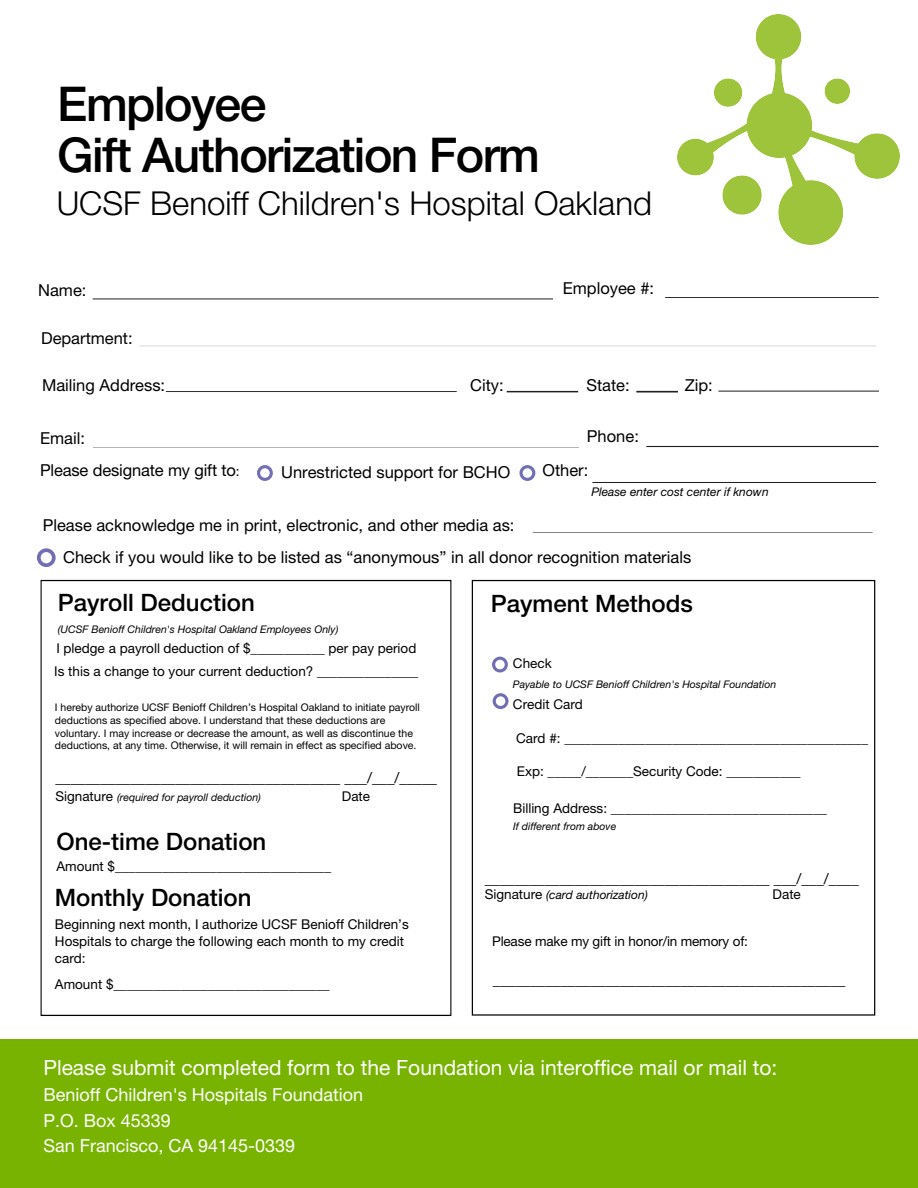
<style>
.page{position:relative;width:918px;height:1188px;background:#fff}
.page>*{position:absolute;margin:0;border:0;box-sizing:border-box;transform-origin:0 0}
.t1{font:500 48px/50.8px "Helvetica Neue LT Std";letter-spacing:-.03em;color:#000}
.t2{font:300 33px "Helvetica Neue LT Std";color:#000}
.t3{font:500 24px "Helvetica Neue LT Std";color:#000}
.t4{font:21px "Helvetica Neue LT Std";color:#fff}
.t5{font:18px/25.3px "Helvetica Neue LT Std";color:#fff}
.t6{font:16.5px/32.4px "Helvetica Neue LT Std";color:#000}
.t7{font:15px "Helvetica Neue LT Std";color:#000}
.t8{font:13.5px/17.1px "Helvetica Neue LT Std";color:#000}
.t9{font:italic 12px "Helvetica Neue LT Std";color:#000}
.t10{font:10.5px/12.6px "Helvetica Neue LT Std";color:#000}
.t11{font:italic 10.5px "Helvetica Neue LT Std";color:#000}
.s1{font-size:13.5px}
.s2{font-style:normal;font-size:13.5px}
</style>
<div class="page">
<hr style="left:665px;top:297px;width:214px;height:1px;background:#231f20">
<hr style="left:139px;top:346px;width:737px;height:1px;background:#231f20">
<hr style="left:93px;top:298px;width:460px;height:1px;background:#231f20">
<hr style="left:166px;top:391px;width:291px;height:1px;background:#231f20">
<hr style="left:507px;top:391px;width:71px;height:1px;background:#231f20">
<hr style="left:718px;top:391px;width:161px;height:1px;background:#231f20">
<hr style="left:636px;top:391px;width:42px;height:1px;background:#231f20">
<hr style="left:93px;top:447px;width:486px;height:1px;background:#231f20">
<hr style="left:646px;top:446px;width:233px;height:1px;background:#231f20">
<svg style="left:492px;top:657px;width:16px;height:15px"></svg>
<div style="left:495px;top:660px;width:10px;height:9px;background:#fff;border-radius:50%"></div>
<svg style="left:493px;top:693px;width:16px;height:16px"></svg>
<div style="left:496px;top:696px;width:9px;height:10px;background:#fff;border-radius:50%"></div>
<svg style="left:37px;top:548px;width:19px;height:19px"></svg>
<div style="left:41px;top:552px;width:11px;height:11px;background:#fff;border-radius:50%"></div>
<hr style="left:533px;top:532px;width:340px;height:1px;background:#231f20">
<svg style="left:257px;top:465px;width:16px;height:16px"></svg>
<div style="left:260px;top:468px;width:10px;height:10px;background:#fff;border-radius:50%"></div>
<hr style="left:592px;top:482px;width:284px;height:1px;background:#231f20">
<svg style="left:519px;top:465px;width:16px;height:16px"></svg>
<div style="left:523px;top:468px;width:9px;height:10px;background:#fff;border-radius:50%"></div>
<img style="left:677px;top:14px;width:223px;height:231px">
<div style="left:0;top:1040px;width:918px;height:148px;background:#77b300"></div>
<h1 class="t1" style="left:57px;top:78px;width:484px">Employee<br>Gift Authorization Form</h1>
<h2 class="t2" style="left:57px;top:183px;width:597px">UCSF Benoiff Children's Hospital Oakland</h2>
<p class="t6" style="left:38px;top:273px;width:50px">Name:</p>
<p class="t6" style="left:563px;top:272px;width:93px">Employee #:</p>
<p class="t6" style="left:41px;top:322px;width:93px">Department:</p>
<p class="t6" style="left:42px;top:369px;width:125px">Mailing Address:</p>
<p class="t6" style="left:470px;top:369px;width:35px">City:</p>
<p class="t6" style="left:586px;top:369px;width:45px">State:</p>
<p class="t6" style="left:685px;top:369px;width:30px">Zip:</p>
<p class="t6" style="left:40px;top:422px;width:201px;line-height:32px">Email:<br>Please designate my gift to<span class="s1">:</span></p>
<p class="t6" style="left:281px;top:455px;width:231px">Unrestricted support for BCHO</p>
<p class="t6" style="left:543px;top:419px;width:98px;line-height:34px;text-indent:44px">Phone:<br>Other:</p>
<p class="t9" style="left:591px;top:484px;width:179px">Please enter cost center if known</p>
<p class="t6" style="left:63px;top:508px;width:630px;text-indent:-21px">Please acknowledge me in print, electronic, and other media as:<br>Check if you would like to be listed as “anonymous” in all donor recognition materials</p>
<h3 class="t3" style="left:58px;top:589px;width:198px">Payroll Deduction</h3>
<p class="t11" style="left:58px;top:623px;width:282px">(UCSF Benioff Children's Hospital Oakland Employees Only)</p>
<p class="t8" style="left:54px;top:637px;width:366px;line-height:23px">I pledge a payroll deduction of $___________ per pay period<br>Is this a change to your current deduction? _______________</p>
<p class="t10" style="left:55px;top:701px;width:366px">I hereby authorize UCSF Benioff Children’s Hospital Oakland to initiate payroll deductions as specified above. I understand that these deductions are voluntary. I may increase or decrease the amount, as well as discontinue the deductions, at any time. Otherwise, it will remain in effect as specified above.</p>
<p class="t7" style="left:55px;top:769px;width:383px">______________________________________ ___/___/_____</p>
<p class="t11" style="left:55px;top:791px;width:207px"><span class="s2">Signature</span> (required for payroll deduction)</p>
<p class="t8" style="left:342px;top:787px;width:30px">Date</p>
<h3 class="t3" style="left:57px;top:827px;width:211px">One-time Donation</h3>
<p class="t8" style="left:57px;top:857px;width:276px">Amount $________________________________</p>
<h3 class="t3" style="left:55px;top:883px;width:198px">Monthly Donation</h3>
<p class="t8" style="left:55px;top:915px;width:355px">Beginning next month, I authorize UCSF Benioff Children’s<br>Hospitals to charge the following each month to my credit card:</p>
<p class="t8" style="left:55px;top:975px;width:276px">Amount $________________________________</p>
<h3 class="t3" style="left:491px;top:589px;width:204px">Payment Methods</h3>
<p class="t8" style="left:513px;top:654px;width:40px">Check</p>
<p class="t11" style="left:513px;top:678px;width:265px">Payable to UCSF Benioff Children's Hospital Foundation</p>
<p class="t8" style="left:513px;top:695px;width:71px">Credit Card</p>
<p class="t8" style="left:516px;top:730px;width:354px">Card #: _____________________________________________</p>
<p class="t8" style="left:517px;top:763px;width:285px">Exp: _____/_______ Security Code: ___________</p>
<p class="t8" style="left:513px;top:799px;width:315px">Billing Address: ________________________________</p>
<p class="t11" style="left:513px;top:820px;width:105px">If different from above</p>
<p class="t7" style="left:485px;top:869px;width:376px">______________________________________ ___/___/____</p>
<p class="t9" style="left:485px;top:888px;width:165px"><span class="s2">Signature</span> (card authorization)</p>
<p class="t8" style="left:773px;top:886px;width:30px">Date</p>
<p class="t8" style="left:492px;top:932px;width:257px">Please make my gift in honor/in memory of:</p>
<p class="t7" style="left:493px;top:971px;width:354px">_______________________________________________</p>
<h3 class="t4" style="left:43px;top:1055px;width:736px">Please submit completed form to the Foundation via interoffice mail or mail to:</h3>
<h3 class="t5" style="left:43px;top:1082px;width:321px">Benioff Children's Hospitals Foundation<br>P.O. Box 45339<br>San Francisco, CA 94145-0339</h3>
</div>
